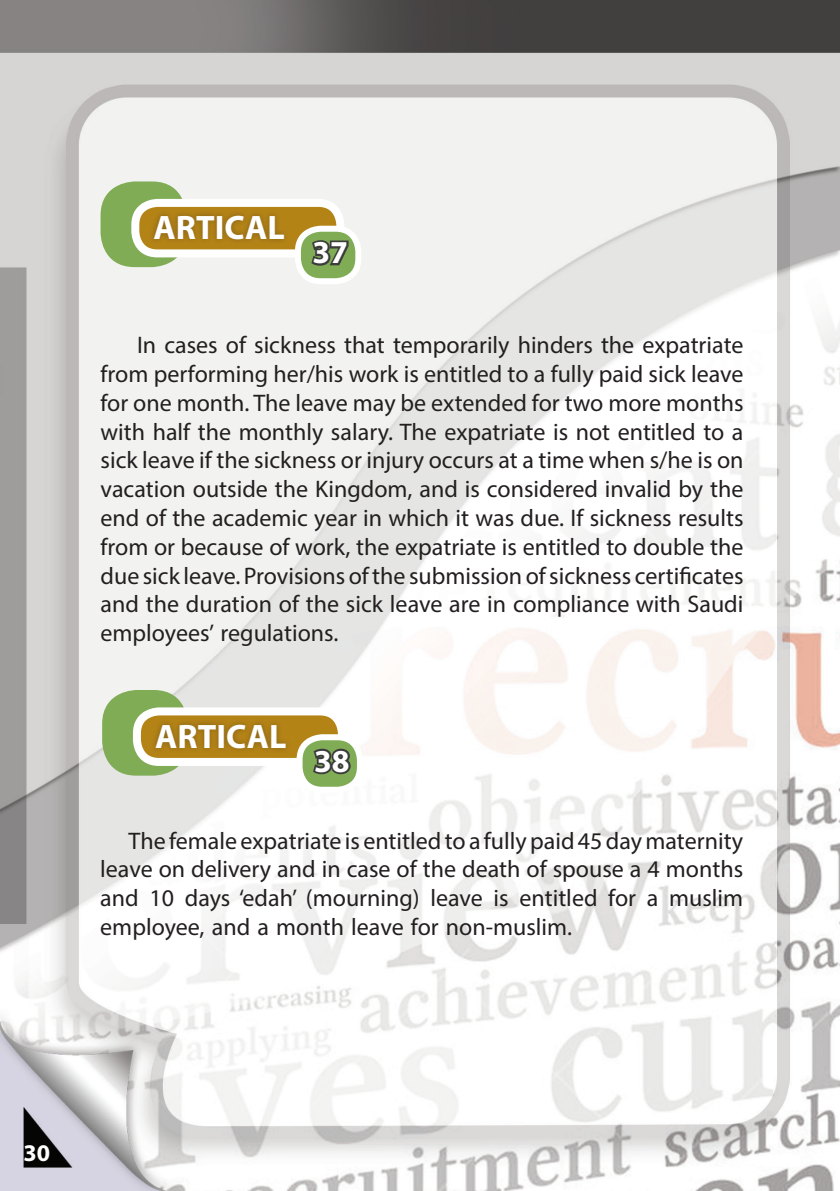
<style>
.page{position:relative;width:840px;height:1191px;background:#fff}
.page>*{position:absolute;margin:0;border:0;box-sizing:border-box;transform-origin:0 0}
.t1{font:700 34px "Myriad Pro";color:#fff}
.t2{font:700 32px "Myriad Pro";color:#fff}
.t3{font:24px/28.8px "Myriad Pro";color:#231f20;text-align:justify}
.t4{font:700 24px "Myriad Pro";color:#fff}
</style>
<div class="page">
<img style="left:0;top:0;width:839px;height:1190px">
<div style="left:100px;top:181px;width:86px;height:86px;background:#80ac55;border-radius:34px"></div>
<div style="left:135px;top:203px;width:205px;height:50px;background:#b48316;border-radius:22px"></div>
<div style="left:131px;top:199px;width:213px;height:58px;border:8px solid #fff;border-radius:22px"></div>
<div style="left:298px;top:229px;width:60px;height:52px;background:#80ac55;border-radius:23px"></div>
<div style="left:295px;top:226px;width:66px;height:58px;border:6px solid #fff;border-radius:23px"></div>
<div style="left:148px;top:209px;width:141px;height:36px;background:#231f20;opacity:.33"></div>
<svg style="left:311px;top:240px;width:38px;height:26px"></svg>
<div style="left:102px;top:690px;width:86px;height:85px;background:#80ac55;border-radius:34px"></div>
<div style="left:137px;top:711px;width:205px;height:51px;background:#b48316;border-radius:22px"></div>
<div style="left:133px;top:707px;width:213px;height:59px;border:8px solid #fff;border-radius:22px"></div>
<svg style="left:299px;top:737px;width:61px;height:52px"></svg>
<div style="left:296px;top:734px;width:67px;height:58px;border:6px solid #fff;border-radius:23px"></div>
<div style="left:150px;top:718px;width:141px;height:36px;background:#231f20;opacity:.33"></div>
<svg style="left:309px;top:746px;width:43px;height:30px"></svg>
<p class="t1" style="left:153px;top:206px;width:133px">ARTICAL</p>
<p class="t2" style="left:312px;top:232px;width:37px">37</p>
<p class="t3" style="left:100px;top:330px;width:644px;text-indent:36px">In cases of sickness that temporarily hinders the expatriate from performing her/his work is entitled to a fully paid sick leave for one month. The leave may be extended for two more months with half the monthly salary. The expatriate is not entitled to a sick leave if the sickness or injury occurs at a time when s/he is on vacation outside the Kingdom, and is considered invalid by the end of the academic year in which it was due. If sickness results from or because of work, the expatriate is entitled to double the due sick leave. Provisions of the submission of sickness certificates and the duration of the sick leave are in compliance with Saudi employees’ regulations.</p>
<p class="t1" style="left:155px;top:714px;width:133px">ARTICAL</p>
<p class="t2" style="left:314px;top:740px;width:37px">38</p>
<p class="t3" style="left:100px;top:825px;width:644px;text-indent:28px">The female expatriate is entitled to a fully paid 45 day maternity leave on delivery and in case of the death of spouse a 4 months and 10 days ‘edah’ (mourning) leave is entitled for a muslim employee, and a month leave for non-muslim.</p>
<p class="t4" style="left:24px;top:1137px;width:28px">30</p>
</div>
